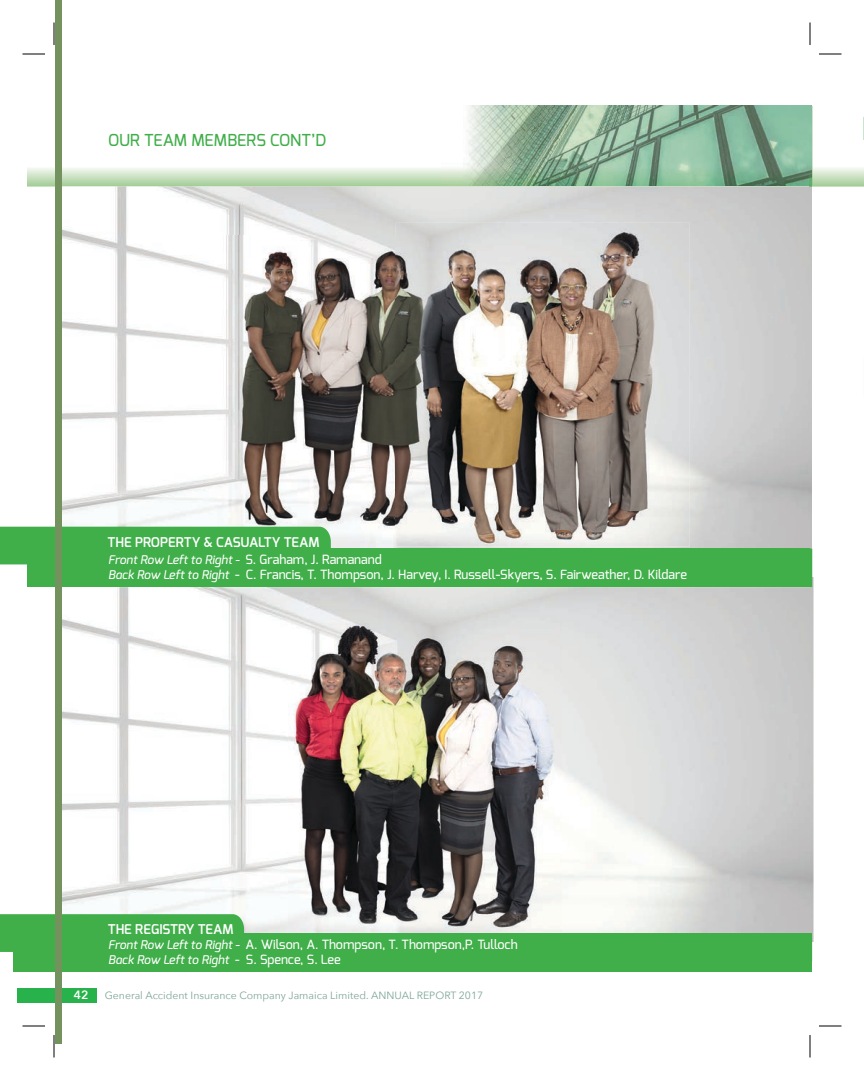
<style>
.page{position:relative;width:864px;height:1080px;background:#fff}
.page>*{position:absolute;margin:0;border:0;box-sizing:border-box;transform-origin:0 0}
.t1{font:500 16.5px "Exo";color:#40ae49}
.t2{font:600 13.5px "Exo";color:#fff}
.t3{font:500 12.75px "Exo";color:#fff}
.t4{font:italic 500 12px "Exo";color:#fff}
.t5{font:600 12px "Avenir Next";color:#fff}
.t6{font:10.5px "Avenir Next";color:#7fa699}
.s1{font-style:normal;font-size:12.75px}
.s2{font-style:italic;font-size:12px}
</style>
<div class="page">
<div style="left:17px;top:988px;width:79px;height:15px;background:#28b24b"></div>
<svg style="left:27px;top:54px;width:782px;height:133px"></svg>
<img style="left:441px;top:106px;width:368px;height:80px">
<img style="left:61px;top:187px;width:750px;height:362px">
<img style="left:62px;top:587px;width:748px;height:346px">
<div style="left:14px;top:933px;width:798px;height:39px;background:#40ae49"></div>
<div style="left:27px;top:549px;width:785px;height:38px;background:#40ae49"></div>
<img style="left:217px;top:236px;width:179px;height:294px">
<img style="left:289px;top:624px;width:273px;height:307px">
<div style="left:0;top:914px;width:244px;height:38px;background:#40ae49"></div>
<div style="left:0;top:527px;width:331px;height:37px;background:#40ae49"></div>
<img style="left:396px;top:223px;width:294px;height:324px">
<img style="left:809px;top:105px;width:55px;height:82px">
<img style="left:811px;top:187px;width:2px;height:774px">
<img style="left:810px;top:577px;width:4px;height:365px">
<img style="left:810px;top:933px;width:2px;height:28px">
<img style="left:810px;top:549px;width:2px;height:38px">
<img style="left:810px;top:105px;width:3px;height:82px">
<img style="left:810px;top:106px;width:2px;height:80px">
<div style="left:55px;top:0;width:6px;height:1044px;background:#73925e"></div>
<svg style="left:22px;top:54px;width:23px;height:1px"></svg>
<svg style="left:819px;top:54px;width:23px;height:1px"></svg>
<svg style="left:22px;top:1026px;width:23px;height:1px"></svg>
<svg style="left:819px;top:1026px;width:23px;height:1px"></svg>
<svg style="left:54px;top:22px;width:1px;height:23px"></svg>
<svg style="left:54px;top:1035px;width:1px;height:23px"></svg>
<svg style="left:810px;top:22px;width:1px;height:23px"></svg>
<svg style="left:810px;top:1035px;width:1px;height:23px"></svg>
<p class="t1" style="left:108px;top:129px;width:220px">OUR TEAM MEMBERS CONT’D</p>
<p class="t2" style="left:108px;top:533px;width:214px">THE PROPERTY &amp; CASUALTY TEAM</p>
<p class="t4" style="left:108px;top:552px;width:275px">Front Row Left to Right - <span class="s1">S. Graham, J. Ramanand</span></p>
<p class="t3" style="left:108px;top:566px;width:580px"><span class="s2">Back Row Left to Right</span> - C. Francis, T. Thompson, J. Harvey, I. Russell-Skyers, S. Fairweather, D. Kildare</p>
<p class="t2" style="left:108px;top:921px;width:127px">THE REGISTRY TEAM</p>
<p class="t3" style="left:108px;top:936px;width:411px"><span class="s2">Front Row Left to Right -</span> A. Wilson, A. Thompson, T. Thompson,P. Tulloch</p>
<p class="t4" style="left:108px;top:952px;width:234px">Back Row Left to Right <span class="s1">- S. Spence, S. Lee</span></p>
<p class="t5" style="left:74px;top:985px;width:16px">42</p>
<p class="t6" style="left:105px;top:986px;width:380px">General Accident Insurance Company Jamaica Limited. ANNUAL REPORT 2017</p>
</div>
